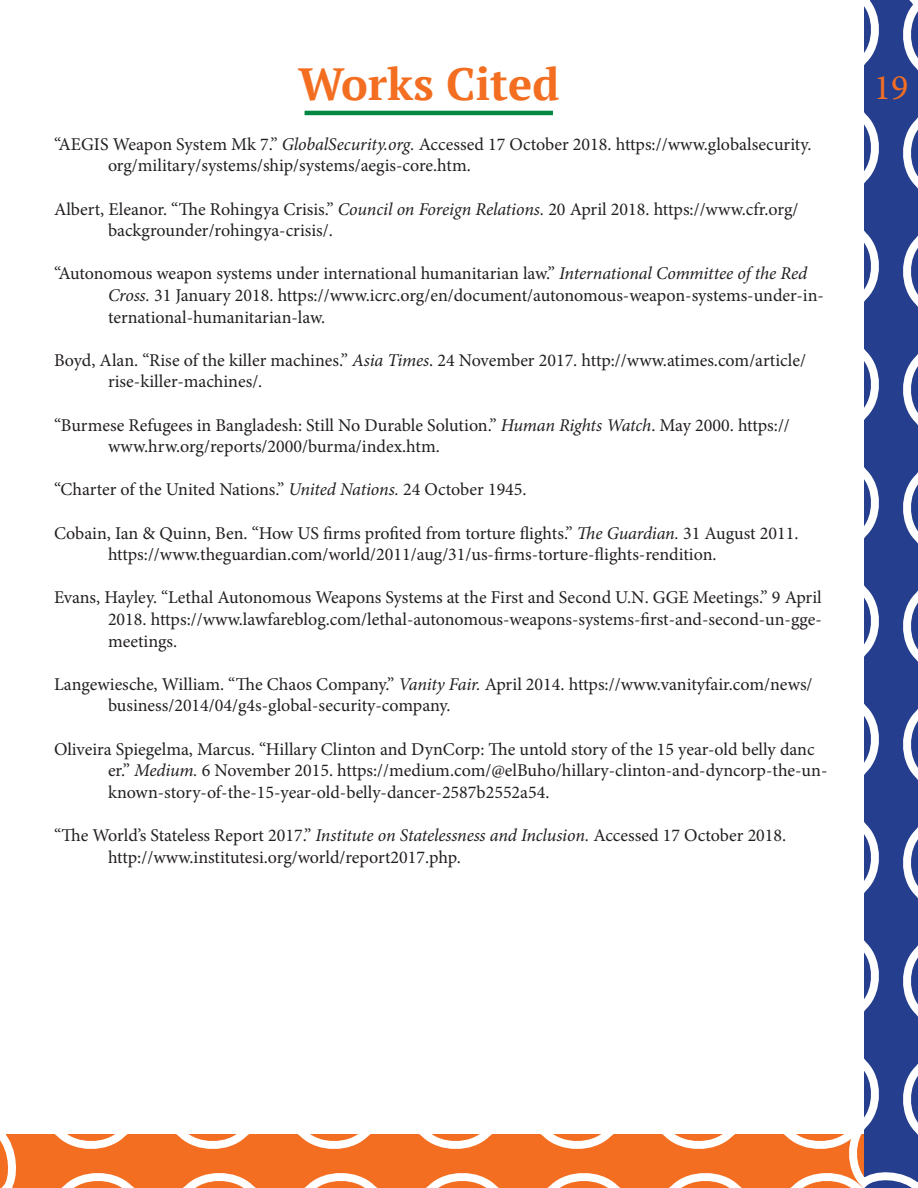
<style>
.page{position:relative;width:918px;height:1188px;background:#fff}
.page>*{position:absolute;margin:0;border:0;box-sizing:border-box;transform-origin:0 0}
.t1{font:700 45px "PT Serif";color:#f36e21}
.t2{font:36px "Minion Pro";color:#f36e21}
.t3{font:18px/21.6px "Minion Pro";color:#231f20}
.s1{font-style:italic}
</style>
<div class="page">
<svg style="left:0;top:1134px;width:838px;height:54px"></svg>
<svg style="left:838px;top:0;width:80px;height:1188px"></svg>
<hr style="left:305px;top:111px;width:248px;height:4px;background:#028743">
<p class="t1" style="left:298px;top:55px;width:263px">Works Cited</p>
<h2 class="t2" style="left:874px;top:63px;width:36px">19</h2>
<p class="t3" style="left:54px;top:133px;width:759px">“AEGIS Weapon System Mk 7.” <span class="s1">GlobalSecurity.org.</span> Accessed 17 October 2018. https://www.globalsecurity.</p>
<p class="t3" style="left:108px;top:155px;width:364px">org/military/systems/ship/systems/aegis-core.htm.</p>
<p class="t3" style="left:54px;top:198px;width:746px">Albert, Eleanor. “The Rohingya Crisis.” <span class="s1">Council on Foreign Relations.</span> 20 April 2018. https://www.cfr.org/</p>
<p class="t3" style="left:108px;top:220px;width:226px">backgrounder/rohingya-crisis/.</p>
<p class="t3" style="left:54px;top:263px;width:755px">“Autonomous weapon systems under international humanitarian law.” <span class="s1">International Committee of the Red</span></p>
<p class="t3" style="left:108px;top:285px;width:717px"><span class="s1">Cross.</span> 31 January 2018. https://www.icrc.org/en/document/autonomous-weapon-systems-under-in&shy;ternational-humanitarian-law.</p>
<p class="t3" style="left:54px;top:349px;width:753px">Boyd, Alan. “Rise of the killer machines.” <span class="s1">Asia Times</span>. 24 November 2017. http://www.atimes.com/article/</p>
<p class="t3" style="left:108px;top:371px;width:156px">rise-killer-machines/.</p>
<p class="t3" style="left:54px;top:414px;width:737px">“Burmese Refugees in Bangladesh: Still No Durable Solution.” <span class="s1">Human Rights Watch</span>. May 2000. https://</p>
<p class="t3" style="left:108px;top:436px;width:333px">www.hrw.org/reports/2000/burma/index.htm.</p>
<p class="t3" style="left:54px;top:479px;width:474px">“Charter of the United Nations.” <span class="s1">United Nations.</span> 24 October 1945.</p>
<p class="t3" style="left:54px;top:522px;width:746px">Cobain, Ian &amp; Quinn, Ben. “How US firms profited from torture flights.” <span class="s1">The Guardian.</span> 31 August 2011.</p>
<p class="t3" style="left:108px;top:544px;width:610px">https://www.theguardian.com/world/2011/aug/31/us-firms-torture-flights-rendition.</p>
<p class="t3" style="left:54px;top:587px;width:769px">Evans, Hayley. “Lethal Autonomous Weapons Systems at the First and Second U.N. GGE Meetings.” 9 April</p>
<p class="t3" style="left:108px;top:609px;width:715px">2018. https://www.lawfareblog.com/lethal-autonomous-weapons-systems-first-and-second-un-gge&shy;meetings.</p>
<p class="t3" style="left:54px;top:673px;width:760px">Langewiesche, William. “The Chaos Company.” <span class="s1">Vanity Fair.</span> April 2014. https://www.vanityfair.com/news/</p>
<p class="t3" style="left:108px;top:695px;width:344px">business/2014/04/g4s-global-security-company.</p>
<p class="t3" style="left:54px;top:738px;width:762px">Oliveira Spiegelma, Marcus. “Hillary Clinton and DynCorp: The untold story of the 15 year-old belly danc</p>
<p class="t3" style="left:108px;top:760px;width:721px">er.” <span class="s1">Medium.</span> 6 November 2015. https://medium.com/@elBuho/hillary-clinton-and-dyncorp-the-un&shy;known-story-of-the-15-year-old-belly-dancer-2587b2552a54.</p>
<p class="t3" style="left:54px;top:825px;width:734px">“The World’s Stateless Report 2017.” <span class="s1">Institute on Statelessness and Inclusion.</span> Accessed 17 October 2018.</p>
<p class="t3" style="left:108px;top:846px;width:354px">http://www.institutesi.org/world/report2017.php.</p>
</div>
